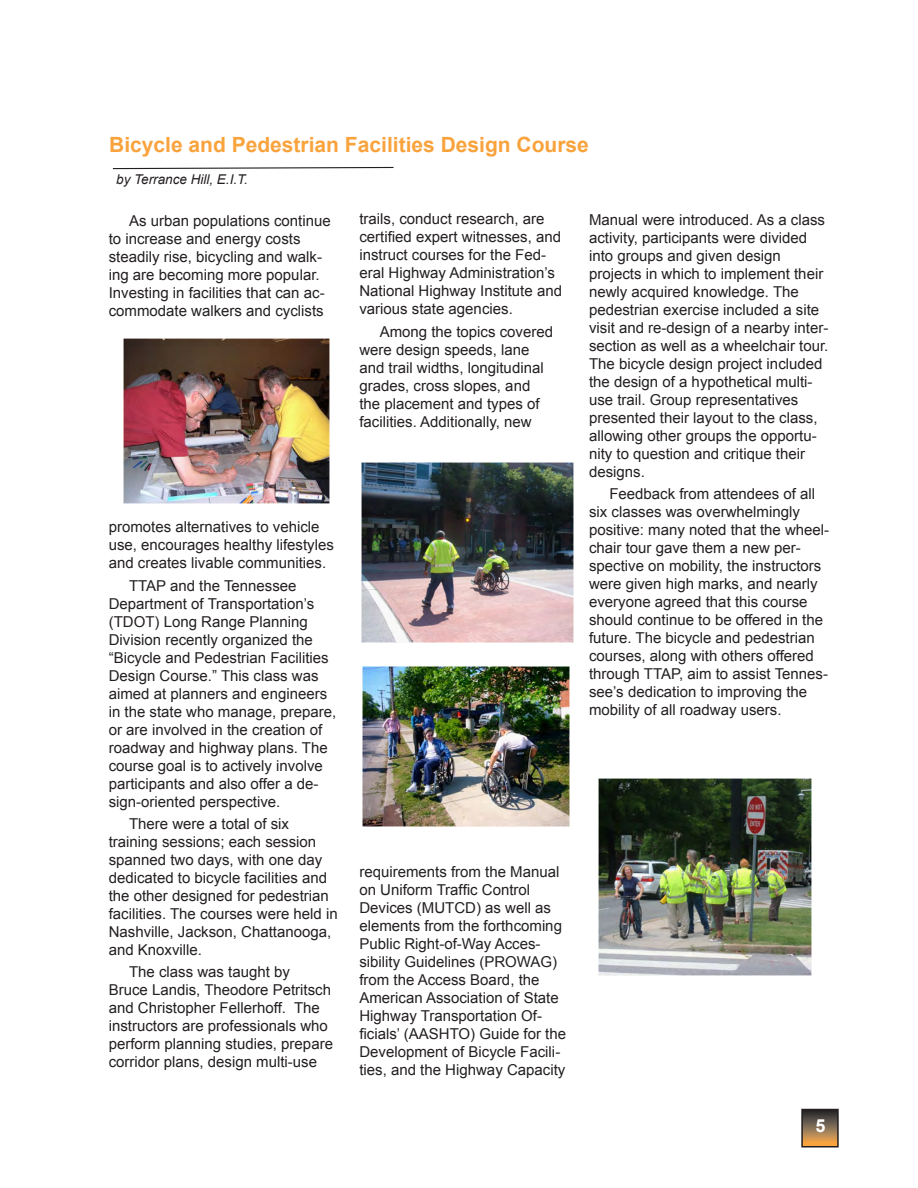
<style>
.page{position:relative;width:918px;height:1188px;background:#fff}
.page>*{position:absolute;margin:0;border:0;box-sizing:border-box;transform-origin:0 0}
.Headline_copy{font:700 21px "Arial";color:#f9a33d}
.t1{font:700 18px "Arial";color:#fff}
.article_itself{font:15px/18px "Arial";color:#231f20}
.byline_rule_copy{font:italic 13.5px "Arial";color:#231f20}
</style>
<div class="page">
<svg style="left:804px;top:1112px;width:32px;height:33px"></svg>
<div style="left:801px;top:1109px;width:38px;height:39px;border:2px solid #231f20"></div>
<svg style="left:112px;top:166px;width:282px;height:4px"></svg>
<img style="left:124px;top:338px;width:205px;height:165px">
<img style="left:362px;top:463px;width:211px;height:180px">
<img style="left:362px;top:667px;width:208px;height:159px">
<img style="left:598px;top:779px;width:214px;height:196px">
<p class="Headline_copy" style="left:109px;top:130px;width:481px">Bicycle and Pedestrian Facilities Design Course</p>
<p class="byline_rule_copy" style="left:116px;top:170px;width:133px">by Terrance Hill, E.I.T.</p>
<p class="article_itself" style="left:359px;top:210px;width:204px">trails, conduct research, are certified expert witnesses, and instruct courses for the Fed&shy;eral Highway Administration’s<br>National Highway Institute and various state agencies.</p>
<p class="article_itself" style="left:359px;top:323px;width:195px;text-indent:20px">Among the topics covered were design speeds, lane and trail widths, longitudinal grades, cross slopes, and the placement and types of facilities. Additionally, new</p>
<p class="article_itself" style="left:589px;top:211px;width:241px">Manual were introduced. As a class activity, participants were divided into groups and given design projects in which to implement their newly acquired knowledge. The pedestrian exercise included a site visit and re-design of a nearby inter&shy;section as well as a wheelchair tour.<br>The bicycle design project included the design of a hypothetical multi&shy;use trail. Group representatives presented their layout to the class, allowing other groups the opportu&shy;nity to question and critique their designs.</p>
<p class="article_itself" style="left:589px;top:485px;width:242px;text-indent:20px">Feedback from attendees of all six classes was overwhelmingly positive: many noted that the wheel&shy;chair tour gave them a new per&shy;spective on mobility, the instructors were given high marks, and nearly everyone agreed that this course should continue to be offered in the future. The bicycle and pedestrian courses, along with others offered through TTAP, aim to assist Tennes&shy;see’s dedication to improving the mobility of all roadway users.</p>
<p class="article_itself" style="left:109px;top:212px;width:224px;text-indent:20px">As urban populations continue to increase and energy costs steadily rise, bicycling and walk&shy;ing are becoming more popular.<br>Investing in facilities that can ac&shy;commodate walkers and cyclists</p>
<p class="article_itself" style="left:109px;top:518px;width:227px">promotes alternatives to vehicle use, encourages healthy lifestyles and creates livable communities.</p>
<p class="article_itself" style="left:109px;top:576px;width:229px;text-indent:20px">TTAP and the Tennessee<br>Department of Transportation’s (TDOT) Long Range Planning<br>Division recently organized the “Bicycle and Pedestrian Facilities<br>Design Course.” This class was aimed at planners and engineers in the state who manage, prepare, or are involved in the creation of roadway and highway plans. The course goal is to actively involve participants and also offer a de&shy;sign-oriented perspective.</p>
<p class="article_itself" style="left:109px;top:815px;width:230px;text-indent:20px">There were a total of six training sessions; each session spanned two days, with one day dedicated to bicycle facilities and the other designed for pedestrian facilities. The courses were held in<br>Nashville, Jackson, Chattanooga, and Knoxville.</p>
<p class="article_itself" style="left:109px;top:963px;width:226px;text-indent:20px">The class was taught by<br>Bruce Landis, Theodore Petritsch and Christopher Fellerhoff. The instructors are professionals who perform planning studies, prepare corridor plans, design multi-use</p>
<p class="article_itself" style="left:359px;top:863px;width:208px">requirements from the Manual on Uniform Traffic Control<br>Devices (MUTCD) as well as elements from the forthcoming<br>Public Right-of-Way Acces&shy;sibility Guidelines (PROWAG) from the Access Board, the<br>American Association of State<br>Highway Transportation Of&shy;ficials’ (AASHTO) Guide for the<br>Development of Bicycle Facili&shy;ties, and the Highway Capacity</p>
<p class="t1" style="left:815px;top:1113px;width:12px">5</p>
</div>
